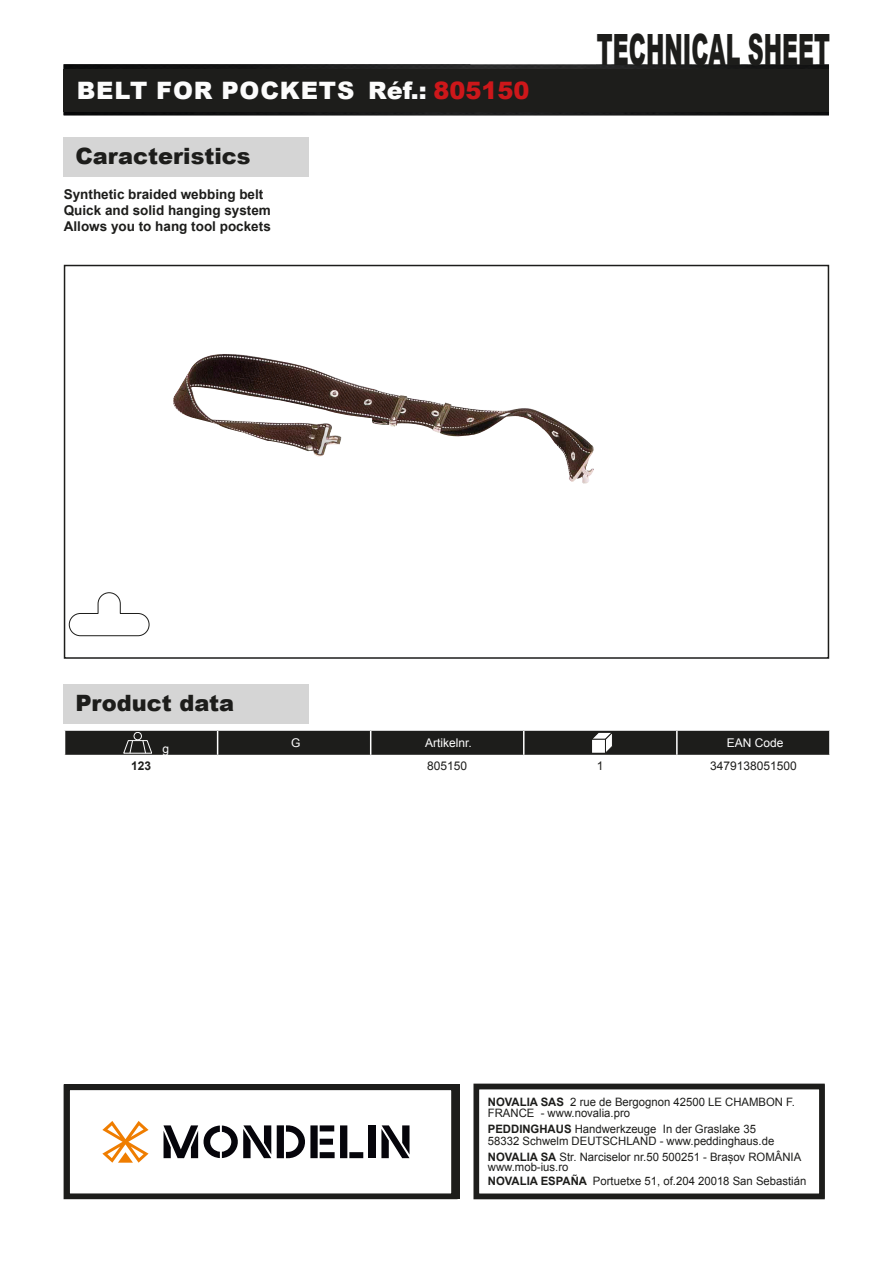
<style>
.page{position:relative;width:893px;height:1263px;background:#fff}
.page>*{position:absolute;margin:0;border:0;box-sizing:border-box;transform-origin:0 0}
.t1{font:900 43.2px "Arial";color:#1d1d1b;scale:.51 1}
.t2{font:900 24px "Arial";letter-spacing:.035em;color:#fcfcfc}
.t3{font:900 22.5px "Arial";color:#1d1d1b}
.t4{font:700 13.5px/16.2px "Arial";color:#1d1d1b}
.t5{font:12.9px/14.2px "Arial";color:#1d1d1b}
.t6{font:700 12.9px "Arial";color:#1d1d1b}
.t7{font:12px "Arial";color:#1d1d1b}
.t8{font:12px "Arial";color:#fff}
.t9{font:700 12px "Arial";color:#1d1d1b}
.t10{font:11.55px/11.6px "Arial";color:#1d1d1b}
.s1{color:#cd171a}
.s2{font-weight:700}
</style>
<div class="page">
<img style="left:64px;top:64px;width:765px;height:51px">
<div style="left:64px;top:69px;width:765px;height:43px;background:#1d1d1b"></div>
<div style="left:64px;top:137px;width:245px;height:40px;background:#d5d5d5"></div>
<div style="left:64px;top:265px;width:765px;height:394px;border:2px solid #1d1d1b"></div>
<div style="left:64px;top:684px;width:245px;height:39px;background:#d5d5d5"></div>
<svg style="left:64px;top:730px;width:766px;height:26px;background:#353533"></svg>
<img style="left:173px;top:354px;width:421px;height:130px">
<svg style="left:69px;top:592px;width:81px;height:44px"></svg>
<div style="left:473px;top:1084px;width:352px;height:115px;border:6px solid #1d1d1b"></div>
<div style="left:64px;top:1084px;width:393px;height:115px;border:6px solid #1d1d1b"></div>
<svg style="left:277px;top:1125px;width:86px;height:33px"></svg>
<div style="left:369px;top:1125px;width:7px;height:33px;background:#06050b"></div>
<svg style="left:381px;top:1125px;width:28px;height:33px"></svg>
<svg style="left:102px;top:1121px;width:47px;height:42px"></svg>
<svg style="left:164px;top:1125px;width:107px;height:33px"></svg>
<h2 class="t2" style="left:77px;top:73px;width:454px">BELT FOR POCKETS Réf.: <span class="s1">805150</span></h2>
<h3 class="t3" style="left:75px;top:140px;width:177px">Caracteristics</h3>
<p class="t4" style="left:64px;top:186px;width:209px">Synthetic braided webbing belt<br>Quick and solid hanging system<br>Allows you to hang tool pockets</p>
<h1 class="t1" style="left:597px;top:18px;width:458px">TECHNICAL SHEET</h1>
<h3 class="t3" style="left:75px;top:686px;width:160px">Product data</h3>
<p class="t8" style="left:162px;top:741px;width:8px">g</p>
<p class="t8" style="left:291px;top:735px;width:11px">G</p>
<p class="t8" style="left:425px;top:735px;width:48px">Artikelnr.</p>
<p class="t8" style="left:727px;top:735px;width:58px">EAN Code</p>
<p class="t9" style="left:131px;top:758px;width:22px">123</p>
<p class="t7" style="left:427px;top:758px;width:42px">805150</p>
<p class="t7" style="left:597px;top:758px;width:8px">1</p>
<p class="t7" style="left:710px;top:758px;width:88px">3479138051500</p>
<p class="t10" style="left:488px;top:1096px;width:309px"><span class="s2">NOVALIA SAS</span> 2 rue de Bergognon 42500 LE CHAMBON F.<br>FRANCE - www.novalia.pro</p>
<p class="t10" style="left:488px;top:1123px;width:288px"><span class="s2">PEDDINGHAUS</span> Handwerkzeuge In der Graslake 35<br>58332 Schwelm DEUTSCHLAND - www.peddinghaus.de</p>
<p class="t10" style="left:488px;top:1151px;width:315px;line-height:10.2px"><span class="s2">NOVALIA SA</span> Str. Narciselor nr.50 500251 - Brașov ROMÂNIA www.mob-ius.ro</p>
<p class="t10" style="left:488px;top:1175px;width:320px"><span class="s2">NOVALIA ESPAÑA</span> Portuetxe 51, of.204 20018 San Sebastián</p>
<p class="t6" style="left:504px;top:1105px;width:86px">NOVALIA SAS</p>
<p class="t5" style="left:504px;top:1121px;width:181px">2 rue de Bergognon 42500<br>LE CHAMBON FEUGEROLLES<br>FRANCE<br>www.novalia.pro</p>
</div>
